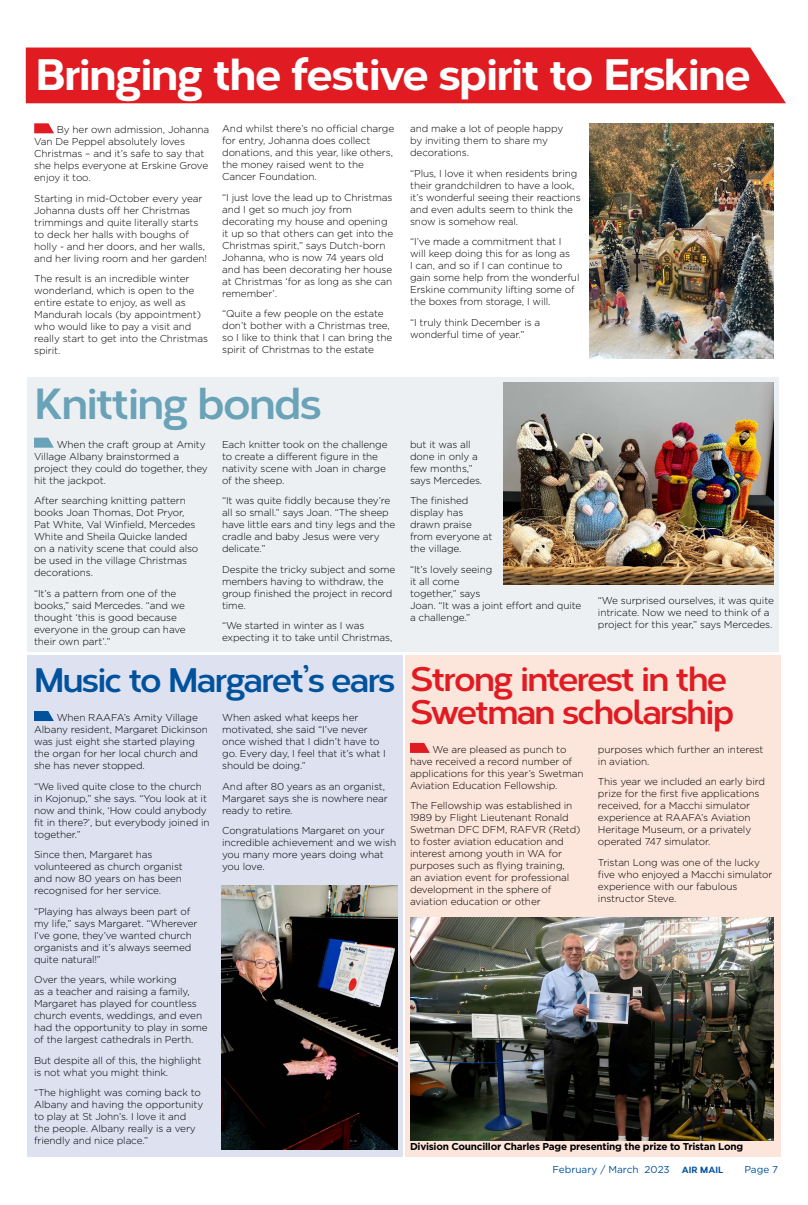
<style>
.page{position:relative;width:808px;height:1205px;background:#fff}
.page>*{position:absolute;margin:0;border:0;box-sizing:border-box;transform-origin:0 0}
.t1{font:800 44px "Corbert";letter-spacing:-.03em;color:#fff}
.t2{font:700 43.5px "Corbert";letter-spacing:-.04em;color:#6aa2b8}
.t3{font:700 34px "Corbert";letter-spacing:-.05em;color:#00529c}
.t4{font:700 34px "Corbert";letter-spacing:-.05em;color:#e11b22}
.t5{font:300 10px/12px "Gotham";letter-spacing:-.01em;color:#000}
.t6{font:700 10px "Gotham";letter-spacing:-.025em;color:#000}
.t7{font:10px "Gotham";color:#00529c}
.s1{color:#e11b22}
.s2{font-family:"Corbert";font-weight:800;font-size:9px}
</style>
<div class="page">
<div style="left:406px;top:655px;width:375px;height:502px;background:#fce5db"></div>
<div style="left:27px;top:655px;width:376px;height:502px;background:#dde1f0"></div>
<div style="left:27px;top:377px;width:751px;height:274px;background:#ecf0f3"></div>
<div style="left:26px;top:48px;width:760px;height:55px;background:#e11b22"></div>
<svg style="left:34px;top:123px;width:20px;height:10px"></svg>
<img style="left:589px;top:123px;width:185px;height:235px">
<svg style="left:34px;top:438px;width:20px;height:10px"></svg>
<img style="left:504px;top:382px;width:270px;height:203px">
<svg style="left:34px;top:711px;width:20px;height:10px"></svg>
<img style="left:410px;top:917px;width:364px;height:223px">
<svg style="left:410px;top:743px;width:20px;height:10px"></svg>
<img style="left:222px;top:885px;width:176px;height:264px">
<h1 class="t1" style="left:35px;top:40px;width:717px">Bringing the festive spirit to Erskine</h1>
<p class="t5" style="left:34px;top:124px;width:176px;text-indent:23px">By her own admission, Johanna<br>Van De Peppel absolutely loves<br>Christmas – and it’s safe to say that she helps everyone at Erskine Grove enjoy it too.</p>
<p class="t5" style="left:34px;top:192px;width:174px">Starting in mid-October every year Johanna dusts off her Christmas trimmings and quite literally starts to deck her halls with boughs of holly - and her doors, and her walls, and her living room and her garden!</p>
<p class="t5" style="left:34px;top:273px;width:175px">The result is an incredible winter wonderland, which is open to the entire estate to enjoy, as well as<br>Mandurah locals (by appointment) who would like to pay a visit and really start to get into the Christmas spirit.</p>
<p class="t5" style="left:222px;top:123px;width:174px">And whilst there’s no official charge for entry, Johanna does collect donations, and this year, like others, the money raised went to the<br>Cancer Foundation.</p>
<p class="t5" style="left:222px;top:191px;width:173px">“I just love the lead up to Christmas and I get so much joy from decorating my house and opening it up so that others can get into the<br>Christmas spirit,” says Dutch-born<br>Johanna, who is now 74 years old and has been decorating her house at Christmas ‘for as long as she can remember’.</p>
<p class="t5" style="left:222px;top:308px;width:172px">“Quite a few people on the estate don’t bother with a Christmas tree, so I like to think that I can bring the spirit of Christmas to the estate</p>
<p class="t5" style="left:410px;top:123px;width:155px">and make a lot of people happy by inviting them to share my decorations.</p>
<p class="t5" style="left:410px;top:167px;width:172px">“Plus, I love it when residents bring their grandchildren to have a look, it’s wonderful seeing their reactions and even adults seem to think the snow is somehow real.</p>
<p class="t5" style="left:410px;top:236px;width:171px">“I’ve made a commitment that I will keep doing this for as long as<br>I can, and so if I can continue to gain some help from the wonderful<br>Erskine community lifting some of the boxes from storage, I will.</p>
<p class="t5" style="left:410px;top:316px;width:132px">“I truly think December is a wonderful time of year.”</p>
<h2 class="t2" style="left:34px;top:370px;width:289px">Knitting bonds</h2>
<p class="t5" style="left:34px;top:438px;width:175px;text-indent:23px">When the craft group at Amity<br>Village Albany brainstormed a project they could do together, they hit the jackpot.</p>
<p class="t5" style="left:34px;top:494px;width:166px">After searching knitting pattern books Joan Thomas, Dot Pryor,<br>Pat White, Val Winfield, Mercedes<br>White and Sheila Quicke landed on a nativity scene that could also be used in the village Christmas decorations.</p>
<p class="t5" style="left:34px;top:587px;width:153px">“It’s a pattern from one of the books,” said Mercedes. “and we thought ‘this is good because everyone in the group can have their own part’.”</p>
<p class="t5" style="left:410px;top:438px;width:74px">but it was all done in only a few months,” says Mercedes.</p>
<p class="t5" style="left:410px;top:494px;width:84px">The finished display has drawn praise from everyone at the village.</p>
<p class="t5" style="left:410px;top:563px;width:173px">“It’s lovely seeing<br>it all come<br>together,” says<br>Joan. “It was a joint effort and quite a challenge.”</p>
<p class="t5" style="left:222px;top:438px;width:167px">Each knitter took on the challenge to create a different figure in the nativity scene with Joan in charge of the sheep.</p>
<p class="t5" style="left:222px;top:494px;width:175px">“It was quite fiddly because they’re all so small.” says Joan. “The sheep have little ears and tiny legs and the cradle and baby Jesus were very delicate.”</p>
<p class="t5" style="left:222px;top:563px;width:175px">Despite the tricky subject and some members having to withdraw, the group finished the project in record time.</p>
<p class="t5" style="left:222px;top:619px;width:172px">“We started in winter as I was expecting it to take until Christmas,</p>
<p class="t5" style="left:598px;top:594px;width:177px">“We surprised ourselves, it was quite intricate. Now we need to think of a project for this year,” says Mercedes.</p>
<h3 class="t3" style="left:34px;top:654px;width:695px">Music to Margaret’s ears <span class="s1">Strong interest in the</span></h3>
<p class="t5" style="left:34px;top:711px;width:175px;text-indent:23px">When RAAFA’s Amity Village<br>Albany resident, Margaret Dickinson was just eight she started playing the organ for her local church and she has never stopped.</p>
<p class="t5" style="left:34px;top:780px;width:177px">“We lived quite close to the church in Kojonup,” she says. “You look at it now and think, ‘How could anybody fit in there?’, but everybody joined in together.”</p>
<p class="t5" style="left:34px;top:848px;width:150px">Since then, Margaret has volunteered as church organist and now 80 years on has been recognised for her service.</p>
<p class="t5" style="left:34px;top:905px;width:165px">“Playing has always been part of my life,” says Margaret. “Wherever<br>I’ve gone, they’ve wanted church organists and it’s always seemed quite natural!”</p>
<p class="t5" style="left:34px;top:973px;width:175px">Over the years, while working<br>as a teacher and raising a family, Margaret has played for countless church events, weddings, and even had the opportunity to play in some of the largest cathedrals in Perth.</p>
<p class="t5" style="left:34px;top:1054px;width:169px">But despite all of this, the highlight is not what you might think.</p>
<p class="t5" style="left:34px;top:1086px;width:171px">“The highlight was coming back to<br>Albany and having the opportunity to play at St John’s. I love it and the people. Albany really is a very friendly and nice place.”</p>
<h3 class="t4" style="left:410px;top:686px;width:326px">Swetman scholarship</h3>
<p class="t5" style="left:410px;top:743px;width:175px;text-indent:23px">We are pleased as punch to have received a record number of applications for this year’s Swetman<br>Aviation Education Fellowship.</p>
<p class="t5" style="left:410px;top:800px;width:172px">The Fellowship was established in<br>1989 by Flight Lieutenant Ronald<br>Swetman DFC DFM, RAFVR (Retd) to foster aviation education and interest among youth in WA for purposes such as flying training,<br>an aviation event for professional development in the sphere of aviation education or other</p>
<p class="t5" style="left:222px;top:711px;width:165px">When asked what keeps her motivated, she said “I’ve never once wished that I didn’t have to go. Every day, I feel that it’s what I should be doing.”</p>
<p class="t5" style="left:222px;top:780px;width:167px">And after 80 years as an organist,<br>Margaret says she is nowhere near ready to retire.</p>
<p class="t5" style="left:222px;top:824px;width:176px">Congratulations Margaret on your incredible achievement and we wish you many more years doing what you love.</p>
<p class="t5" style="left:598px;top:743px;width:167px">purposes which further an interest in aviation.</p>
<p class="t5" style="left:598px;top:776px;width:169px">This year we included an early bird prize for the first five applications received, for a Macchi simulator experience at RAAFA’s Aviation<br>Heritage Museum, or a privately operated 747 simulator.</p>
<p class="t5" style="left:598px;top:856px;width:176px">Tristan Long was one of the lucky five who enjoyed a Macchi simulator experience with our fabulous instructor Steve.</p>
<p class="t6" style="left:410px;top:1140px;width:335px">Division Councillor Charles Page presenting the prize to Tristan Long</p>
<p class="t7" style="left:552px;top:1164px;width:172px">February / March 2023 <span class="s2">AIR MAIL</span></p>
<p class="t7" style="left:744px;top:1164px;width:35px">Page 7</p>
</div>
